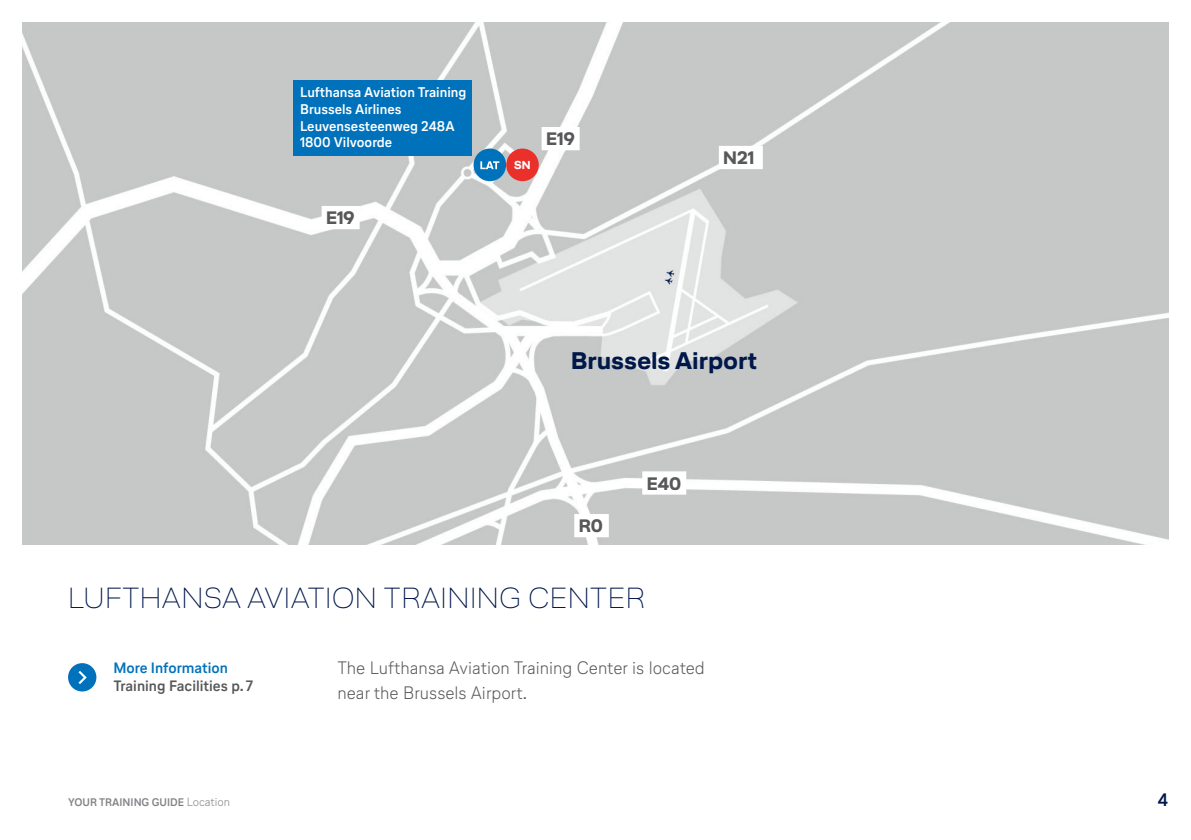
<style>
.page{position:relative;width:1191px;height:840px;background:#fff}
.page>*{position:absolute;margin:0;border:0;box-sizing:border-box;transform-origin:0 0}
.t1{font:100 29px "Lufthansa Head";letter-spacing:.02em;color:#00174a}
.t2{font:700 24px "Lufthansa Head";letter-spacing:.02em;color:#00174a}
.t3{font:300 18px/25.2px "Lufthansa Text";color:#57585a}
.t4{font:700 18px "Lufthansa Head";color:#57585a}
.t5{font:700 18px "Lufthansa Text";color:#00174a}
.t6{font:700 15px "Lufthansa Text";color:#57585a}
.t7{font:700 15px "Lufthansa Text";color:#0072bc}
.t8{font:700 14px/16.8px "Lufthansa Text";color:#fff}
.t9{font:700 11.6px "Lufthansa Head";color:#fff}
.t10{font:700 11px "Lufthansa Text";color:#808285}
.s1{font-weight:300;font-size:12px}
</style>
<div class="page">
<img style="left:23px;top:23px;width:1145px;height:521px">
<div style="left:68px;top:662px;width:28px;height:29px;background:#0072bc;border-radius:50%"></div>
<svg style="left:78px;top:671px;width:9px;height:12px"></svg>
<div style="left:293px;top:80px;width:179px;height:76px;background:#0072bc"></div>
<div style="left:473px;top:148px;width:33px;height:33px;background:#0072bc;border-radius:50%"></div>
<svg style="left:480px;top:161px;width:19px;height:8px"></svg>
<svg style="left:572px;top:511px;width:39px;height:28px"></svg>
<svg style="left:716px;top:144px;width:49px;height:27px"></svg>
<svg style="left:319px;top:204px;width:43px;height:27px"></svg>
<svg style="left:640px;top:469px;width:48px;height:27px"></svg>
<svg style="left:539px;top:125px;width:43px;height:27px"></svg>
<div style="left:506px;top:148px;width:33px;height:33px;background:#ea302b;border-radius:50%"></div>
<p class="t8" style="left:300px;top:83px;width:168px">Lufthansa Aviation Training<br>Brussels Airlines<br>Leuvensesteenweg 248A<br>1800 Vilvoorde</p>
<p class="t4" style="left:326px;top:205px;width:30px">E19</p>
<p class="t9" style="left:514px;top:156px;width:18px">SN</p>
<p class="t4" style="left:546px;top:126px;width:30px">E19</p>
<p class="t4" style="left:723px;top:145px;width:33px">N21</p>
<h2 class="t2" style="left:571px;top:343px;width:187px">Brussels Airport</h2>
<p class="t4" style="left:578px;top:513px;width:26px">R0</p>
<p class="t4" style="left:646px;top:470px;width:36px">E40</p>
<h1 class="t1" style="left:68px;top:577px;width:578px">LUFTHANSA AVIATION TRAINING CENTER</h1>
<p class="t7" style="left:113px;top:657px;width:116px">More Information</p>
<p class="t6" style="left:113px;top:675px;width:141px">Training Facilities p. 7</p>
<p class="t10" style="left:68px;top:794px;width:163px">YOUR TRAINING GUIDE <span class="s1">Location</span></p>
<p class="t3" style="left:337px;top:653px;width:369px">The Lufthansa Aviation Training Center is located near the Brussels Airport.</p>
<p class="t5" style="left:1157px;top:786px;width:12px">4</p>
</div>
